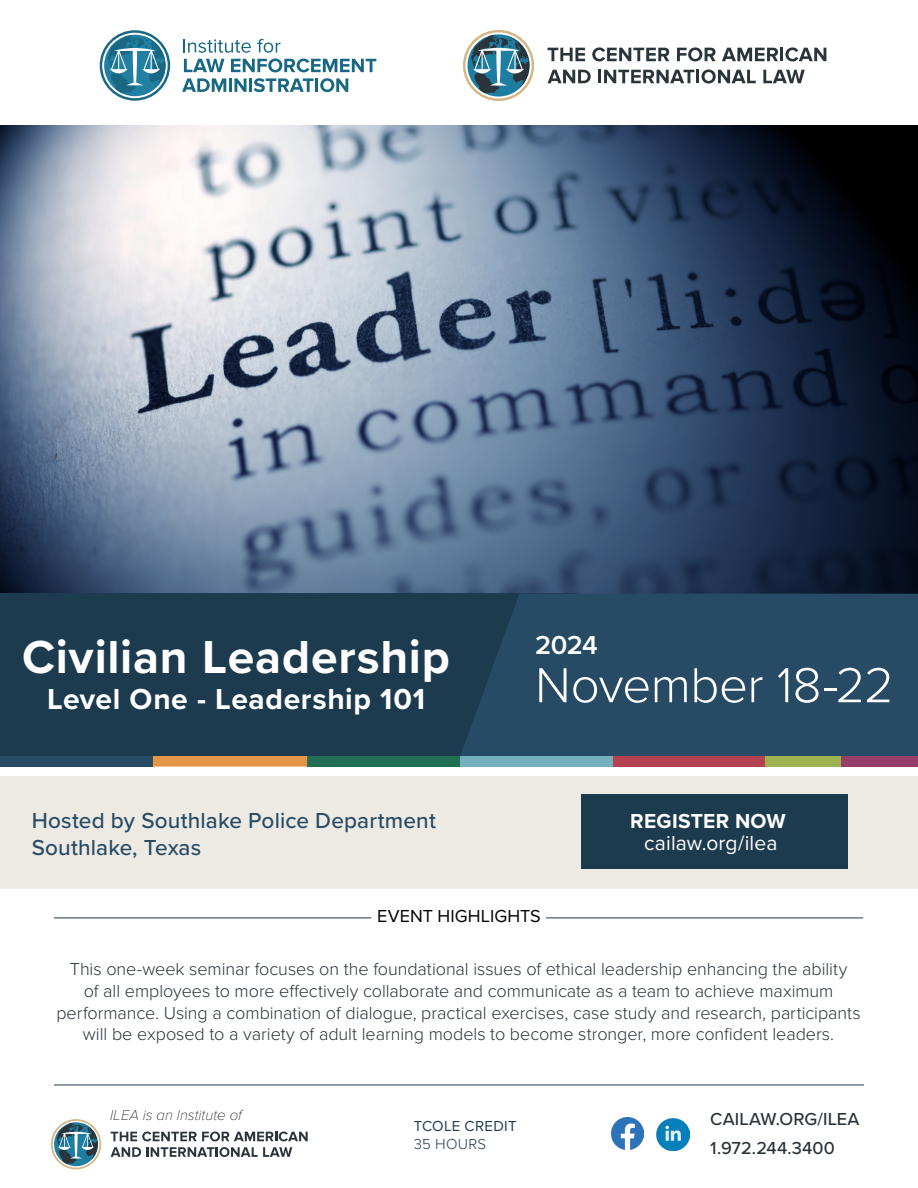
<style>
.page{position:relative;width:918px;height:1188px;background:#fff}
.page>*{position:absolute;margin:0;border:0;box-sizing:border-box;transform-origin:0 0}
.t1{font:300 51px "Proxima Nova";letter-spacing:-.01em;color:#fff}
.t2{font:700 48px "Proxima Nova";letter-spacing:.015em;color:#fff}
.t3{font:700 30px "Proxima Nova";letter-spacing:.02em;color:#fff}
.t4{font:600 27px "Proxima Nova";color:#fff}
.t5{font:500 22.5px/27px "Proxima Nova";letter-spacing:.005em;color:#274b64}
.t6{font:21px "Proxima Nova";letter-spacing:.005em;color:#fff}
.t7{font:700 21px "Proxima Nova";letter-spacing:.015em;color:#fff}
.t8{font:300 18px/21.6px "Proxima Nova";letter-spacing:-.005em;color:#29333a;text-align:center}
.t9{font:500 18px/28.3px "Proxima Nova";letter-spacing:.005em;color:#29333a}
.t10{font:18px "Proxima Nova";letter-spacing:.005em;color:#000}
.t11{font:italic 100 15px "Proxima Nova";color:#000}
.t12{font:15px "Proxima Nova";letter-spacing:.02em;color:#1d3b4f}
.t13{font:300 15px "Proxima Nova";letter-spacing:.02em;color:#1d3b4f}
</style>
<div class="page">
<img style="left:0;top:126px;width:918px;height:468px">
<svg style="left:111px;top:1132px;width:197px;height:9px"></svg>
<svg style="left:111px;top:1147px;width:30px;height:10px"></svg>
<svg style="left:147px;top:1147px;width:145px;height:10px"></svg>
<svg style="left:51px;top:1119px;width:50px;height:50px"></svg>
<div style="left:0;top:594px;width:575px;height:162px;background:#1d3b4f"></div>
<div style="left:460px;top:594px;width:458px;height:162px;background:#274b64"></div>
<div style="left:765px;top:756px;width:77px;height:11px;background:#9db351"></div>
<div style="left:612px;top:756px;width:153px;height:11px;background:#b44252"></div>
<div style="left:307px;top:756px;width:153px;height:11px;background:#217053"></div>
<div style="left:0;top:756px;width:153px;height:11px;background:#274b64"></div>
<div style="left:153px;top:756px;width:154px;height:11px;background:#e49546"></div>
<div style="left:842px;top:756px;width:76px;height:11px;background:#963d68"></div>
<div style="left:460px;top:756px;width:152px;height:11px;background:#74b0bd"></div>
<div style="left:0;top:776px;width:918px;height:113px;background:#edeae3"></div>
<div style="left:581px;top:795px;width:267px;height:74px;background:#1d3b4f"></div>
<hr style="left:54px;top:1085px;width:810px;height:1px;background:#1d3b4f">
<hr style="left:54px;top:918px;width:317px;height:1px;background:#1d3b4f">
<hr style="left:546px;top:918px;width:317px;height:1px;background:#1d3b4f">
<svg style="left:100px;top:30px;width:70px;height:71px"></svg>
<svg style="left:183px;top:39px;width:68px;height:14px"></svg>
<svg style="left:257px;top:39px;width:23px;height:14px"></svg>
<svg style="left:184px;top:59px;width:40px;height:13px"></svg>
<svg style="left:231px;top:59px;width:145px;height:13px"></svg>
<svg style="left:182px;top:78px;width:44px;height:14px"></svg>
<hr style="left:229px;top:78px;width:3px;height:14px;background:#186783">
<svg style="left:234px;top:78px;width:13px;height:14px"></svg>
<hr style="left:249px;top:78px;width:3px;height:14px;background:#186783">
<svg style="left:254px;top:78px;width:60px;height:14px"></svg>
<hr style="left:315px;top:78px;width:3px;height:14px;background:#186783">
<svg style="left:320px;top:78px;width:28px;height:14px"></svg>
<svg style="left:548px;top:48px;width:37px;height:13px"></svg>
<svg style="left:592px;top:47px;width:77px;height:14px"></svg>
<svg style="left:677px;top:47px;width:39px;height:14px"></svg>
<svg style="left:722px;top:47px;width:104px;height:14px"></svg>
<svg style="left:548px;top:70px;width:43px;height:13px"></svg>
<svg style="left:598px;top:69px;width:158px;height:15px"></svg>
<svg style="left:763px;top:70px;width:42px;height:13px"></svg>
<svg style="left:463px;top:30px;width:71px;height:71px"></svg>
<img style="left:657px;top:1118px;width:32px;height:33px">
<img style="left:611px;top:1117px;width:32px;height:33px">
<h2 class="t2" style="left:22px;top:621px;width:429px">Civilian Leadership</h2>
<h3 class="t3" style="left:47px;top:676px;width:380px">Level One - Leadership 101</h3>
<h3 class="t4" style="left:535px;top:625px;width:64px">2024</h3>
<h1 class="t1" style="left:535px;top:647px;width:360px">November 18-22</h1>
<p class="t5" style="left:32px;top:806px;width:406px">Hosted by Southlake Police Department<br>Southlake, Texas</p>
<p class="t7" style="left:630px;top:805px;width:157px">REGISTER NOW</p>
<p class="t6" style="left:644px;top:828px;width:135px">cailaw.org/ilea</p>
<p class="t10" style="left:377px;top:903px;width:165px">EVENT HIGHLIGHTS</p>
<p class="t8" style="left:56px;top:958px;width:806px">This one-week seminar focuses on the foundational issues of ethical leadership enhancing the ability<br>of all employees to more effectively collaborate and communicate as a team to achieve maximum performance. Using a combination of dialogue, practical exercises, case study and research, participants will be exposed to a variety of adult learning models to become stronger, more confident leaders.</p>
<p class="t11" style="left:110px;top:1103px;width:133px">ILEA is an Institute of</p>
<p class="t12" style="left:414px;top:1115px;width:104px">TCOLE CREDIT</p>
<p class="t13" style="left:414px;top:1133px;width:74px">35 HOURS</p>
<p class="t9" style="left:710px;top:1104px;width:151px">CAILAW.ORG/ILEA<br>1.972.244.3400</p>
</div>
